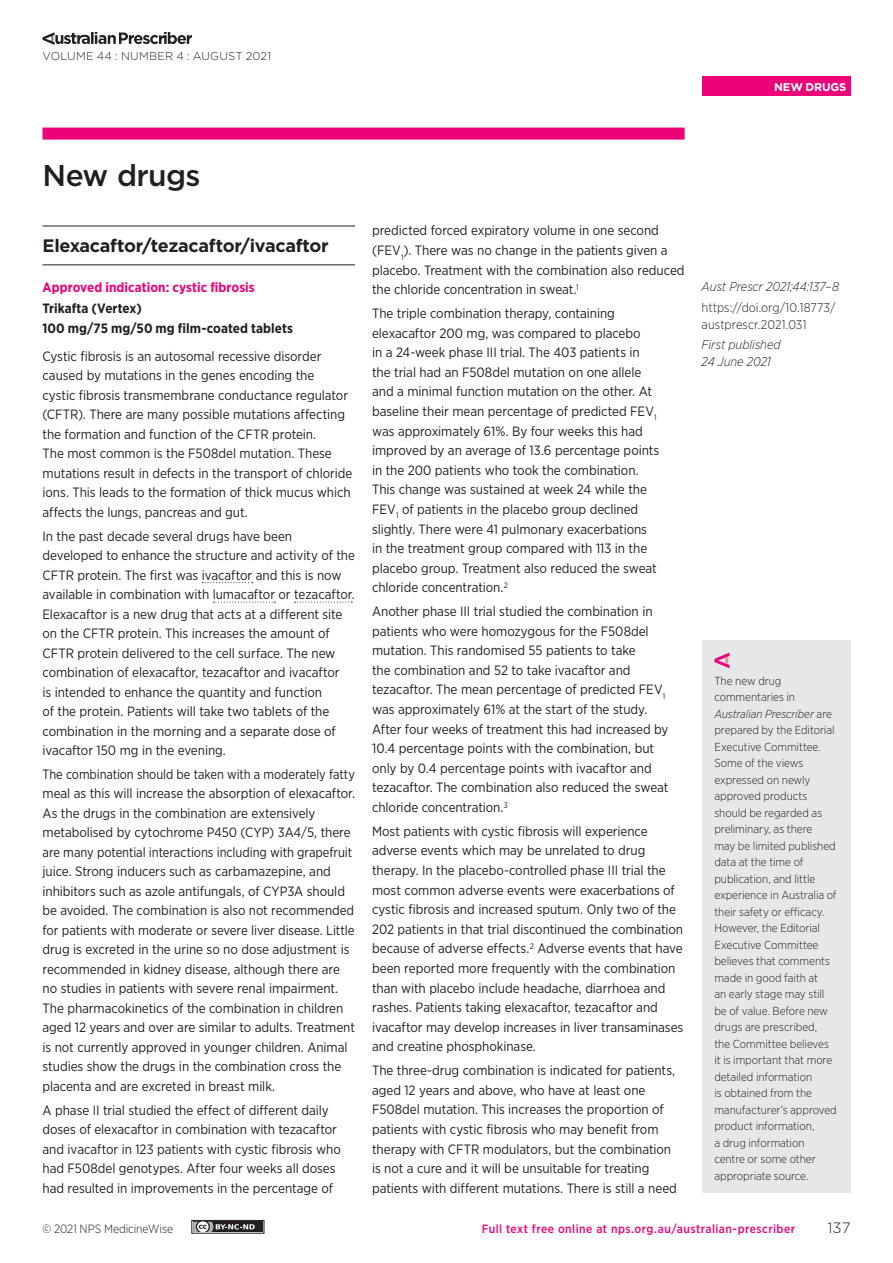
<style>
.page{position:relative;width:893px;height:1263px;background:#fff}
.page>*{position:absolute;margin:0;border:0;box-sizing:border-box;transform-origin:0 0}
.Primary_Heading{font:500 30px "Gotham";letter-spacing:-.02em;color:#231f20}
.New_Drug_Name{font:700 18px "Gotham";letter-spacing:-.015em;color:#231f20}
.t1{font:300 15px "Gotham";color:#231f20}
.Body_Text{font:13.5px/19.6px "Gotham Narrow";letter-spacing:-.005em;color:#231f20}
.Body_Text-2{font:13.5px/19.5px "Gotham Narrow";letter-spacing:-.005em;color:#231f20;scale:.95 1}
.New_Drug_Details{font:700 13.5px "Gotham Narrow";letter-spacing:.005em;color:#231f20}
.New_Drug_Indication{font:700 13.5px "Gotham Narrow";letter-spacing:.005em;color:#ed0277}
.DOI_Citation{font:300 12.75px/16.5px "Gotham Narrow";color:#231f20}
.First_Published_Date{font:italic 300 12.75px/16.5px "Gotham Narrow";color:#231f20}
.Citation{font:italic 300 12.75px "Gotham Narrow";letter-spacing:-.005em;color:#231f20}
.t2{font:500 12px "Gotham Narrow";letter-spacing:.035em;color:#ed0277}
.t3{font:300 12px "Gotham Narrow";letter-spacing:-.005em;color:#231f20}
.New_Drugs_Intro{font:300 11.7px/16.5px "Gotham Narrow";letter-spacing:-.005em;color:#231f20}
.t4{font:300 11.25px "Gotham";letter-spacing:.02em;color:#231f20}
.t5{font:700 11.25px "Gotham";letter-spacing:-.015em;color:#fff}
.s1{font-style:italic}
</style>
<div class="page">
<div style="left:702px;top:77px;width:148px;height:19px;background:#ed0277"></div>
<svg style="left:43px;top:32px;width:149px;height:13px"></svg>
<div style="left:191px;top:1220px;width:73px;height:13px;border:1px solid #231f20"></div>
<div style="left:193px;top:1222px;width:70px;height:10px;background:#231f20"></div>
<svg style="left:193px;top:1222px;width:62px;height:10px"></svg>
<div style="left:43px;top:128px;width:642px;height:12px;background:#ed0277"></div>
<div style="left:702px;top:640px;width:148px;height:553px;background:#e6e7e9"></div>
<svg style="left:714px;top:652px;width:15px;height:16px"></svg>
<hr style="left:43px;top:226px;width:312px;height:1px;background:#231f20">
<hr style="left:43px;top:265px;width:312px;height:1px;background:#231f20">
<svg style="left:202px;top:582px;width:51px;height:1px"></svg>
<svg style="left:213px;top:602px;width:62px;height:1px"></svg>
<svg style="left:295px;top:602px;width:57px;height:1px"></svg>
<p class="t4" style="left:43px;top:48px;width:230px">VOLUME 44 : NUMBER 4 : AUGUST 2021</p>
<p class="t5" style="left:774px;top:79px;width:74px">NEW DRUGS</p>
<p class="Primary_Heading" style="left:43px;top:155px;width:160px">New drugs</p>
<p class="New_Drug_Name" style="left:43px;top:233px;width:288px">Elexacaftor/tezacaftor/ivacaftor</p>
<p class="New_Drug_Indication" style="left:43px;top:278px;width:214px">Approved indication: cystic fibrosis</p>
<p class="New_Drug_Details" style="left:43px;top:300px;width:101px">Trikafta (Vertex)</p>
<p class="New_Drug_Details" style="left:43px;top:319px;width:252px">100 mg/75 mg/50 mg film-coated tablets</p>
<p class="Body_Text" style="left:43px;top:346px;width:311px">Cystic fibrosis is an autosomal recessive disorder caused by mutations in the genes encoding the<br>cystic fibrosis transmembrane conductance regulator (CFTR). There are many possible mutations affecting the formation and function of the CFTR protein.<br>The most common is the F508del mutation. These mutations result in defects in the transport of chloride ions. This leads to the formation of thick mucus which affects the lungs, pancreas and gut.</p>
<p class="Body_Text" style="left:43px;top:526px;width:314px">In the past decade several drugs have been developed to enhance the structure and activity of the CFTR protein. The first was ivacaftor and this is now available in combination with lumacaftor or tezacaftor.<br>Elexacaftor is a new drug that acts at a different site on the CFTR protein. This increases the amount of CFTR protein delivered to the cell surface. The new combination of elexacaftor, tezacaftor and ivacaftor<br>is intended to enhance the quantity and function<br>of the protein. Patients will take two tablets of the combination in the morning and a separate dose of ivacaftor 150 mg in the evening.</p>
<p class="Body_Text-2" style="left:43px;top:764px;width:331px">The combination should be taken with a moderately fatty meal as this will increase the absorption of elexacaftor.<br>As the drugs in the combination are extensively metabolised by cytochrome P450 (CYP) 3A4/5, there are many potential interactions including with grapefruit juice. Strong inducers such as carbamazepine, and inhibitors such as azole antifungals, of CYP3A should be avoided. The combination is also not recommended for patients with moderate or severe liver disease. Little drug is excreted in the urine so no dose adjustment is recommended in kidney disease, although there are no studies in patients with severe renal impairment.<br>The pharmacokinetics of the combination in children aged 12 years and over are similar to adults. Treatment is not currently approved in younger children. Animal studies show the drugs in the combination cross the placenta and are excreted in breast milk.</p>
<p class="Body_Text" style="left:43px;top:1100px;width:300px">A phase II trial studied the effect of different daily doses of elexacaftor in combination with tezacaftor and ivacaftor in 123 patients with cystic fibrosis who had F508del genotypes. After four weeks all doses had resulted in improvements in the percentage of</p>
<p class="t3" style="left:43px;top:1222px;width:132px">© 2021 NPS MedicineWise</p>
<p class="Body_Text" style="left:372px;top:221px;width:314px">predicted forced expiratory volume in one second (FEV<sub>1</sub>). There was no change in the patients given a placebo. Treatment with the combination also reduced the chloride concentration in sweat.<sup>1</sup></p>
<p class="Body_Text" style="left:372px;top:303px;width:289px">The triple combination therapy, containing elexacaftor 200 mg, was compared to placebo<br>in a 24-week phase III trial. The 403 patients in the trial had an F508del mutation on one allele and a minimal function mutation on the other. At baseline their mean percentage of predicted FEV<sub>1 </sub>was approximately 61%. By four weeks this had improved by an average of 13.6 percentage points in the 200 patients who took the combination.<br>This change was sustained at week 24 while the FEV<sub>1</sub> of patients in the placebo group declined slightly. There were 41 pulmonary exacerbations in the treatment group compared with 113 in the placebo group. Treatment also reduced the sweat chloride concentration.<sup>2</sup></p>
<p class="Body_Text" style="left:372px;top:601px;width:298px">Another phase III trial studied the combination in patients who were homozygous for the F508del mutation. This randomised 55 patients to take<br>the combination and 52 to take ivacaftor and tezacaftor. The mean percentage of predicted FEV<sub>1 </sub>was approximately 61% at the start of the study.<br>After four weeks of treatment this had increased by 10.4 percentage points with the combination, but only by 0.4 percentage points with ivacaftor and tezacaftor. The combination also reduced the sweat chloride concentration.<sup>3</sup></p>
<p class="Body_Text" style="left:372px;top:821px;width:313px">Most patients with cystic fibrosis will experience adverse events which may be unrelated to drug therapy. In the placebo-controlled phase III trial the most common adverse events were exacerbations of cystic fibrosis and increased sputum. Only two of the 202 patients in that trial discontinued the combination because of adverse effects.<sup>2</sup> Adverse events that have been reported more frequently with the combination than with placebo include headache, diarrhoea and rashes. Patients taking elexacaftor, tezacaftor and ivacaftor may develop increases in liver transaminases and creatine phosphokinase.</p>
<p class="Body_Text" style="left:372px;top:1060px;width:306px">The three-drug combination is indicated for patients, aged 12 years and above, who have at least one F508del mutation. This increases the proportion of patients with cystic fibrosis who may benefit from therapy with CFTR modulators, but the combination is not a cure and it will be unsuitable for treating patients with different mutations. There is still a need</p>
<p class="Citation" style="left:702px;top:279px;width:139px">Aust Prescr 2021;44:137–8</p>
<p class="DOI_Citation" style="left:702px;top:299px;width:135px">https://doi.org/10.18773/ austprescr.2021.031</p>
<p class="First_Published_Date" style="left:702px;top:336px;width:81px">First published<br>24 June 2021</p>
<p class="New_Drugs_Intro" style="left:714px;top:672px;width:124px">The new drug commentaries in<br><span class="s1">Australian Prescriber</span> are prepared by the Editorial<br>Executive Committee.<br>Some of the views expressed on newly approved products should be regarded as preliminary, as there<br>may be limited published data at the time of publication, and little experience in Australia of their safety or efficacy.<br>However, the Editorial<br>Executive Committee believes that comments made in good faith at<br>an early stage may still be of value. Before new drugs are prescribed,<br>the Committee believes it is important that more detailed information<br>is obtained from the manufacturer’s approved product information,<br>a drug information centre or some other appropriate source.</p>
<p class="t2" style="left:482px;top:1221px;width:315px">Full text free online at nps.org.au/australian-prescriber</p>
<p class="t1" style="left:828px;top:1218px;width:24px">137</p>
</div>
